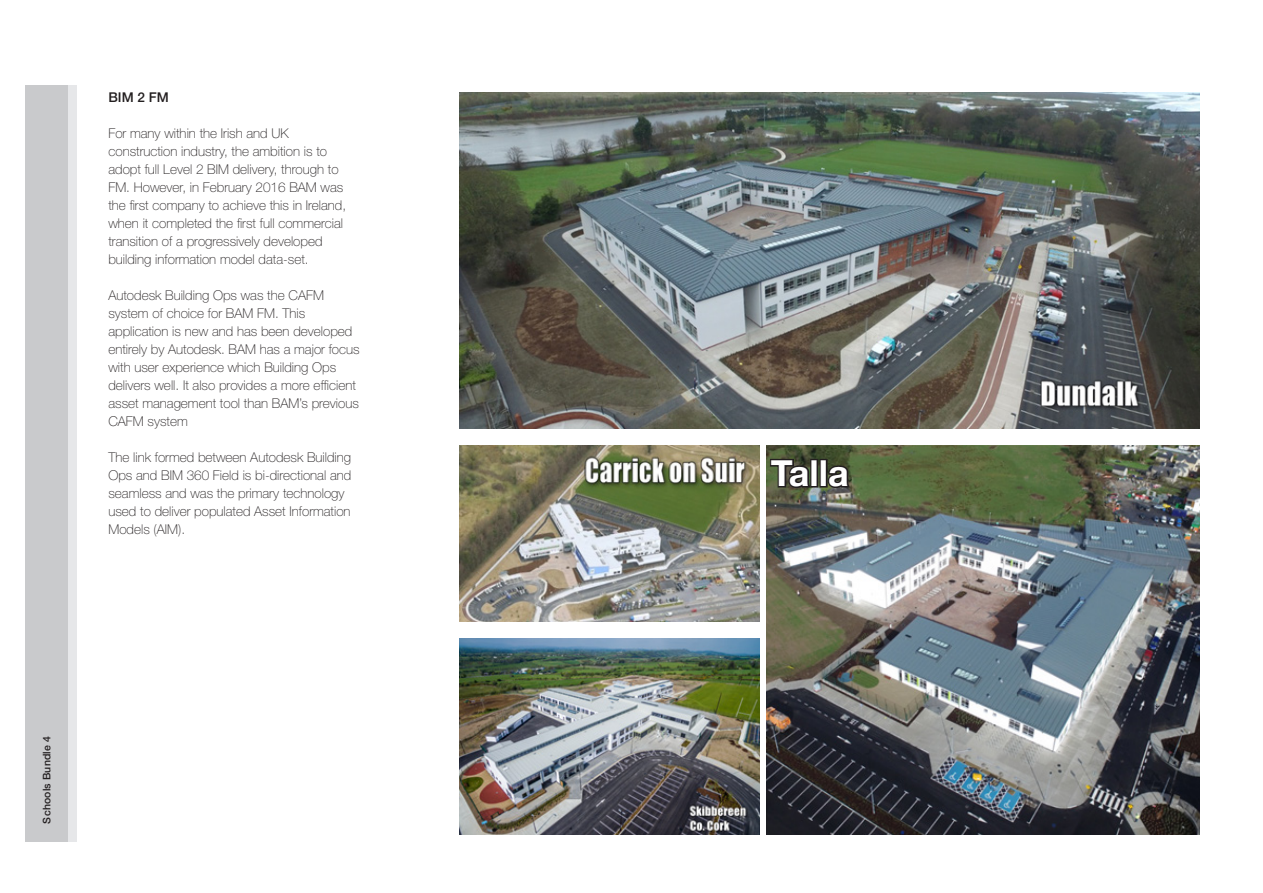
<style>
.page{position:relative;width:1263px;height:893px;background:#fff}
.page>*{position:absolute;margin:0;border:0;box-sizing:border-box;transform-origin:0 0}
._10__Picture_caption{font:700 36px "Helvetica Neue LT Std";color:#fff}
.t1{font:100 13.5px/18px "Helvetica Neue LT Std";color:#231f20}
.t2{font:500 13.5px "Helvetica Neue LT Std";color:#231f20}
.t3{font:500 10.5px "Helvetica Neue LT Std";letter-spacing:.02em;color:#231f20}
</style>
<div class="page">
<div style="left:26px;top:85px;width:42px;height:757px;background:#c9cacc"></div>
<div style="left:68px;top:85px;width:9px;height:757px;background:#e6e7e9"></div>
<img style="left:459px;top:92px;width:741px;height:336px">
<img style="left:459px;top:445px;width:300px;height:176px">
<img style="left:459px;top:638px;width:300px;height:197px">
<img style="left:766px;top:445px;width:434px;height:390px">
<svg style="left:768px;top:457px;width:46px;height:33px"></svg>
<div style="left:810px;top:459px;width:8px;height:29px;border:3px solid #231f20"></div>
<div style="left:819px;top:459px;width:9px;height:29px;border:3px solid #231f20"></div>
<svg style="left:826px;top:464px;width:27px;height:26px"></svg>
<p class="t2" style="left:108px;top:89px;width:62px">BIM 2 FM</p>
<p class="t1" style="left:108px;top:124px;width:239px">For many within the Irish and UK construction industry, the ambition is to adopt full Level 2 BIM delivery, through to FM. However, in February 2016 BAM was the first company to achieve this in Ireland, when it completed the first full commercial transition of a progressively developed building information model data-set.</p>
<p class="t1" style="left:108px;top:286px;width:253px">Autodesk Building Ops was the CAFM system of choice for BAM FM. This application is new and has been developed entirely by Autodesk. BAM has a major focus with user experience which Building Ops delivers well. It also provides a more efficient asset management tool than BAM’s previous CAFM system</p>
<p class="t1" style="left:108px;top:448px;width:244px">The link formed between Autodesk Building Ops and BIM 360 Field is bi-directional and seamless and was the primary technology used to deliver populated Asset Information Models (AIM).</p>
<p class="_10__Picture_caption" style="left:771px;top:451px;width:79px">Talla</p>
<p class="t3" style="left:41px;top:823px;width:89px;rotate:-90deg">Schools Bundle 4</p>
</div>
